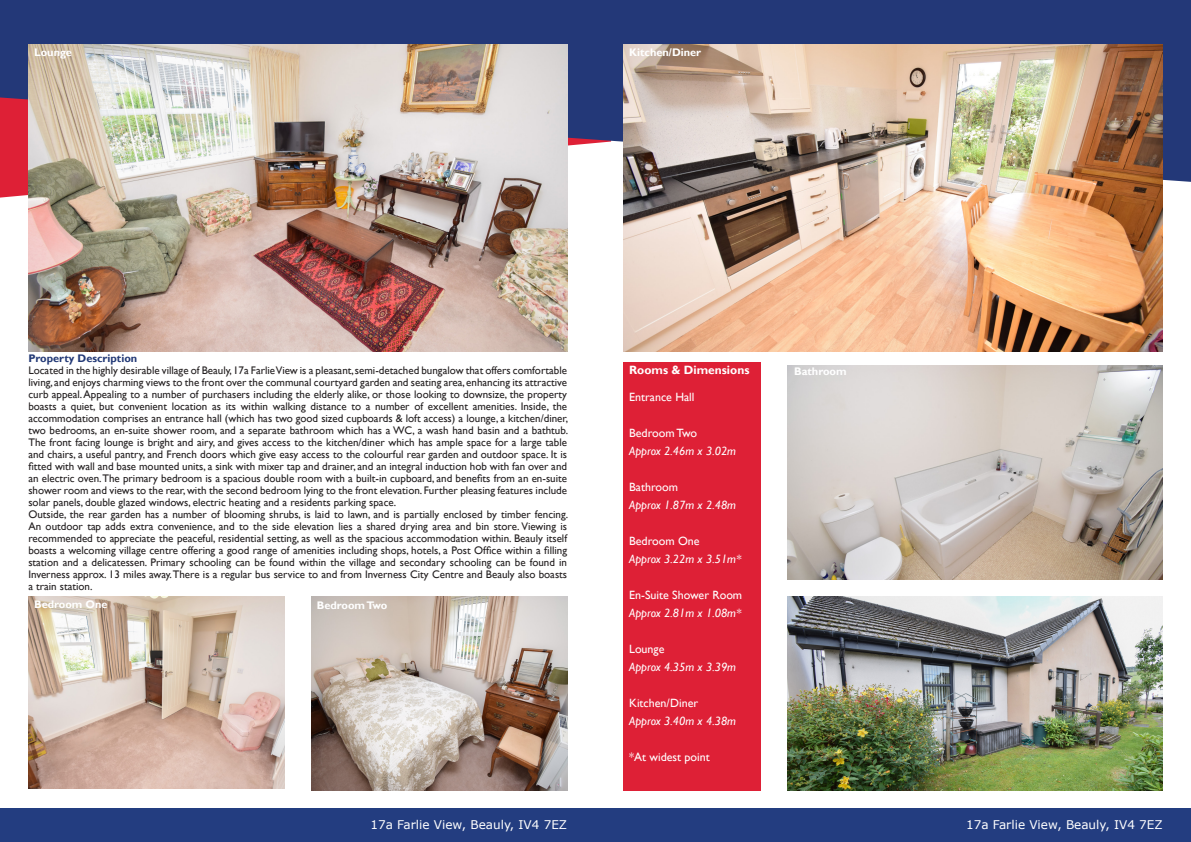
<style>
.page{position:relative;width:1191px;height:842px;background:#fff}
.page>*{position:absolute;margin:0;border:0;box-sizing:border-box;transform-origin:0 0}
.t1{font:italic 12px "Gill Sans";color:#fff}
.t2{font:12px "Gill Sans";color:#fff}
.t3{font:12px "Verdana";color:#fff}
.t4{font:700 12px "Gill Sans";color:#fff}
.t5{font:11px/12px "Gill Sans";color:#231f20;text-align:justify}
.t6{font:700 11px "Gill Sans";color:#fff}
.t7{font:700 11px "Gill Sans";color:#223976}
</style>
<div class="page">
<div style="left:623px;top:363px;width:138px;height:428px;background:#de2036"></div>
<svg style="left:0;top:0;width:1191px;height:182px;background:#313d79"></svg>
<div style="left:0;top:808px;width:1191px;height:34px;background:#233d80"></div>
<img style="left:28px;top:44px;width:539px;height:307px">
<img style="left:623px;top:44px;width:539px;height:307px">
<img style="left:311px;top:597px;width:256px;height:194px">
<img style="left:788px;top:597px;width:374px;height:194px">
<img style="left:788px;top:366px;width:374px;height:214px">
<img style="left:28px;top:597px;width:256px;height:191px">
<p class="t6" style="left:34px;top:46px;width:39px">Lounge</p>
<p class="t6" style="left:629px;top:45px;width:74px">Kitchen/Diner</p>
<p class="t7" style="left:28px;top:352px;width:110px">Property Description</p>
<p class="t5" style="left:28px;top:365px;width:541px">Located in the highly desirable village of Beauly, 17a Farlie View is a pleasant, semi-detached bungalow that offers comfortable living, and enjoys charming views to the front over the communal courtyard garden and seating area, enhancing its attractive curb appeal. Appealing to a number of purchasers including the elderly alike, or those looking to downsize, the property boasts a quiet, but convenient location as its within walking distance to a number of excellent amenities. Inside, the accommodation comprises an entrance hall (which has two good sized cupboards &amp; loft access) a lounge, a kitchen/diner, two bedrooms, an en-suite shower room, and a separate bathroom which has a WC, a wash hand basin and a bathtub.<br>The front facing lounge is bright and airy, and gives access to the kitchen/diner which has ample space for a large table and chairs, a useful pantry, and French doors which give easy access to the colourful rear garden and outdoor space. It is fitted with wall and base mounted units, a sink with mixer tap and drainer, and an integral induction hob with fan over and an electric oven. The primary bedroom is a spacious double room with a built-in cupboard, and benefits from an en-suite shower room and views to the rear, with the second bedroom lying to the front elevation. Further pleasing features include solar panels, double glazed windows, electric heating and a residents parking space.</p>
<p class="t5" style="left:28px;top:509px;width:541px">Outside, the rear garden has a number of blooming shrubs, is laid to lawn, and is partially enclosed by timber fencing.<br>An outdoor tap adds extra convenience, and to the side elevation lies a shared drying area and bin store. Viewing is recommended to appreciate the peaceful, residential setting, as well as the spacious accommodation within. Beauly itself boasts a welcoming village centre offering a good range of amenities including shops, hotels, a Post Office within a filling station and a delicatessen. Primary schooling can be found within the village and secondary schooling can be found in Inverness approx. 13 miles away. There is a regular bus service to and from Inverness City Centre and Beauly also boasts a train station.</p>
<p class="t6" style="left:34px;top:598px;width:75px">Bedroom One</p>
<p class="t6" style="left:317px;top:598px;width:72px">Bedroom Two</p>
<p class="t3" style="left:370px;top:816px;width:198px">17a Farlie View, Beauly, IV4 7EZ</p>
<p class="t4" style="left:629px;top:363px;width:122px">Rooms &amp; Dimensions</p>
<p class="t2" style="left:629px;top:390px;width:67px">Entrance Hall</p>
<p class="t2" style="left:629px;top:426px;width:69px">Bedroom Two</p>
<p class="t1" style="left:629px;top:444px;width:108px">Approx 2.46m x 3.02m</p>
<p class="t2" style="left:629px;top:480px;width:50px">Bathroom</p>
<p class="t1" style="left:629px;top:498px;width:108px">Approx 1.87m x 2.48m</p>
<p class="t2" style="left:629px;top:534px;width:72px">Bedroom One</p>
<p class="t1" style="left:629px;top:552px;width:114px">Approx 3.22m x 3.51m*</p>
<p class="t2" style="left:629px;top:588px;width:115px">En-Suite Shower Room</p>
<p class="t1" style="left:629px;top:606px;width:114px">Approx 2.81m x 1.08m*</p>
<p class="t2" style="left:629px;top:642px;width:37px">Lounge</p>
<p class="t1" style="left:629px;top:660px;width:108px">Approx 4.35m x 3.39m</p>
<p class="t2" style="left:629px;top:696px;width:70px">Kitchen/Diner</p>
<p class="t1" style="left:629px;top:714px;width:108px">Approx 3.40m x 4.38m</p>
<p class="t2" style="left:629px;top:750px;width:82px">*At widest point</p>
<p class="t6" style="left:794px;top:364px;width:54px">Bathroom</p>
<p class="t3" style="left:966px;top:816px;width:198px">17a Farlie View, Beauly, IV4 7EZ</p>
</div>
